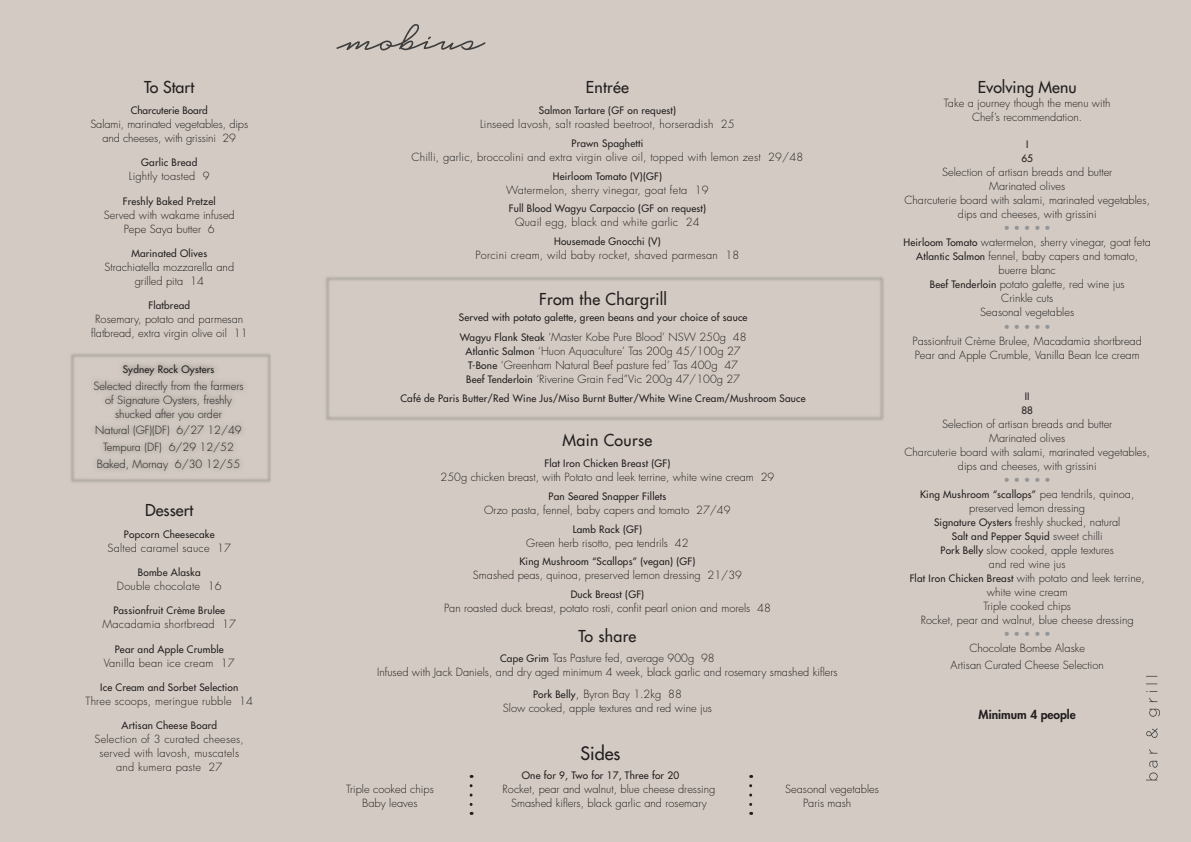
<style>
.page{position:relative;width:1191px;height:842px;background:#d3cbc3}
.page>*{position:absolute;margin:0;border:0;box-sizing:border-box;transform-origin:0 0}
.t1{font:500 18px "Futura Std";color:#231f20}
.t2{font:500 16px "Futura Std";letter-spacing:.02em;color:#231f20}
.t3{font:500 16px "Futura Std";color:#231f20}
.t4{font:800 12px "Futura Std";color:#231f20}
.t5{font:300 11px/14px "Futura Std";color:#231f20;text-align:center}
.t6{font:300 11px/14px "Futura Std";letter-spacing:.02em;color:#231f20;text-align:center}
.t7{font:300 11px "Futura Std";color:#939598}
.t8{font:500 10px/14px "Futura Std";letter-spacing:.02em;color:#231f20;text-align:center}
.t9{font:500 10px "Futura Std";color:#231f20}
.s1{font-weight:500;font-size:10px}
.s2{font-size:12px}
.s3{color:#939598}
.s4{font-weight:300;font-size:11px}
</style>
<div class="page">
<svg style="left:1146px;top:761px;width:11px;height:19px"></svg>
<svg style="left:1149px;top:749px;width:8px;height:4px"></svg>
<svg style="left:1146px;top:728px;width:11px;height:10px"></svg>
<svg style="left:1149px;top:709px;width:11px;height:8px"></svg>
<svg style="left:1149px;top:698px;width:8px;height:4px"></svg>
<svg style="left:336px;top:24px;width:149px;height:26px"></svg>
<svg style="left:469px;top:786px;width:3px;height:29px"></svg>
<svg style="left:749px;top:786px;width:3px;height:29px"></svg>
<img style="left:326px;top:277px;width:558px;height:143px">
<img style="left:71px;top:353px;width:200px;height:130px">
<h2 class="t2" style="left:144px;top:77px;width:52px">To Start</h2>
<p class="t9" style="left:131px;top:104px;width:78px">Charcuterie Board</p>
<p class="t5" style="left:90px;top:117px;width:159px">Salami, marinated vegetables, dips and cheeses, with grissini 29</p>
<p class="t8" style="left:141px;top:156px;width:57px">Garlic Bread</p>
<p class="t6" style="left:129px;top:170px;width:82px">Lightly toasted 9</p>
<p class="t8" style="left:123px;top:194px;width:94px">Freshly Baked Pretzel</p>
<p class="t5" style="left:104px;top:208px;width:132px">Served with wakame infused<br>Pepe Saya butter 6</p>
<p class="t8" style="left:131px;top:246px;width:77px">Marinated Olives</p>
<p class="t5" style="left:104px;top:260px;width:131px">Strachiatella mozzarella and grilled pita 14</p>
<p class="t8" style="left:148px;top:299px;width:43px">Flatbread</p>
<p class="t5" style="left:91px;top:313px;width:158px">Rosemary, potato and parmesan flatbread, extra virgin olive oil 11</p>
<p class="t8" style="left:123px;top:362px;width:93px">Sydney Rock Oysters</p>
<p class="t5" style="left:93px;top:379px;width:152px">Selected directly from the farmers of Signature Oysters, freshly shucked after you order</p>
<p class="t5" style="left:95px;top:422px;width:148px;line-height:16.8px">Natural (GF)(DF) 6/27 12/49<br>Tempura (DF) 6/29 12/52<br>Baked, Mornay 6/30 12/55</p>
<h2 class="t3" style="left:145px;top:500px;width:50px">Dessert</h2>
<p class="t8" style="left:124px;top:527px;width:92px">Popcorn Cheesecake</p>
<p class="t6" style="left:107px;top:541px;width:125px">Salted caramel sauce 17</p>
<p class="t8" style="left:138px;top:565px;width:64px">Bombe Alaska</p>
<p class="t6" style="left:117px;top:579px;width:106px">Double chocolate 16</p>
<p class="t8" style="left:113px;top:604px;width:113px">Passionfruit Crème Brulee</p>
<p class="t6" style="left:102px;top:618px;width:135px">Macadamia shortbread 17</p>
<p class="t8" style="left:115px;top:642px;width:110px">Pear and Apple Crumble</p>
<p class="t6" style="left:104px;top:656px;width:132px">Vanilla bean ice cream 17</p>
<p class="t8" style="left:100px;top:680px;width:140px">Ice Cream and Sorbet Selection</p>
<p class="t6" style="left:85px;top:694px;width:169px">Three scoops, meringue rubble 14</p>
<p class="t8" style="left:121px;top:719px;width:97px">Artisan Cheese Board</p>
<p class="t6" style="left:94px;top:733px;width:151px">Selection of 3 curated cheeses, served with lavosh, muscatels and kumera paste 27</p>
<h2 class="t2" style="left:586px;top:77px;width:45px">Entrée</h2>
<p class="t8" style="left:539px;top:104px;width:139px">Salmon Tartare (GF on request)</p>
<p class="t6" style="left:480px;top:118px;width:256px">Linseed lavosh, salt roasted beetroot, horseradish 25</p>
<p class="t8" style="left:571px;top:136px;width:73px">Prawn Spaghetti</p>
<p class="t6" style="left:411px;top:150px;width:393px">Chilli, garlic, broccolini and extra virgin olive oil, topped with lemon zest 29/48</p>
<p class="t8" style="left:553px;top:169px;width:111px">Heirloom Tomato (V)(GF)</p>
<p class="t6" style="left:506px;top:183px;width:204px">Watermelon, sherry vinegar, goat feta 19</p>
<p class="t8" style="left:509px;top:202px;width:199px">Full Blood Wagyu Carpaccio (GF on request)</p>
<p class="t6" style="left:515px;top:216px;width:186px">Quail egg, black and white garlic 24</p>
<p class="t8" style="left:554px;top:234px;width:108px">Housemade Gnocchi (V)</p>
<p class="t6" style="left:475px;top:248px;width:265px">Porcini cream, wild baby rocket, shaved parmesan 18</p>
<h2 class="t2" style="left:539px;top:289px;width:129px">From the Chargrill</h2>
<p class="t8" style="left:459px;top:311px;width:290px">Served with potato galette, green beans and your choice of sauce</p>
<p class="t5" style="left:460px;top:330px;width:288px"><span class="s1">Wagyu Flank Steak</span> ‘Master Kobe Pure Blood’ NSW 250g 48<br><span class="s1">Atlantic Salmon</span> ‘Huon Aquaculture’ Tas 200g 45/100g 27<br><span class="s1">T-Bone</span> ‘Greenham Natural Beef pasture fed’ Tas 400g 47<br><span class="s1">Beef Tenderloin</span> ‘Riverine Grain Fed”Vic 200g 47/100g 27</p>
<p class="t8" style="left:400px;top:391px;width:407px">Café de Paris Butter/Red Wine Jus/Miso Burnt Butter/White Wine Cream/Mushroom Sauce</p>
<h2 class="t2" style="left:562px;top:430px;width:91px">Main Course</h2>
<p class="t8" style="left:544px;top:457px;width:127px">Flat Iron Chicken Breast (GF)</p>
<p class="t5" style="left:440px;top:471px;width:335px">250g chicken breast, with Potato and leek terrine, white wine cream 29</p>
<p class="t8" style="left:548px;top:489px;width:119px">Pan Seared Snapper Fillets</p>
<p class="t5" style="left:484px;top:503px;width:248px">Orzo pasta, fennel, baby capers and tomato 27/49</p>
<p class="t8" style="left:572px;top:522px;width:71px">Lamb Rack (GF)</p>
<p class="t5" style="left:526px;top:536px;width:164px">Green herb risotto, pea tendrils 42</p>
<p class="t8" style="left:519px;top:555px;width:178px">King Mushroom “Scallops” (vegan) (GF)</p>
<p class="t5" style="left:473px;top:569px;width:271px">Smashed peas, quinoa, preserved lemon dressing 21/39</p>
<p class="t8" style="left:570px;top:587px;width:75px">Duck Breast (GF)</p>
<p class="t5" style="left:444px;top:601px;width:328px">Pan roasted duck breast, potato rosti, confit pearl onion and morels 48</p>
<h2 class="t2" style="left:578px;top:626px;width:60px">To share</h2>
<p class="t5" style="left:377px;top:651px;width:462px"><span class="s1">Cape Grim</span> Tas Pasture fed, average 900g 98<br>Infused with Jack Daniels, and dry aged minimum 4 week, black garlic and rosemary smashed kiflers</p>
<p class="t5" style="left:503px;top:688px;width:211px"><span class="s1">Pork Belly</span><span class="s2">,</span> Byron Bay 1.2kg 88<br>Slow cooked, apple textures and red wine jus</p>
<h1 class="t1" style="left:580px;top:742px;width:41px">Sides</h1>
<p class="t8" style="left:522px;top:768px;width:159px">One for 9, Two for 17, Three for 20</p>
<p class="t5" style="left:346px;top:782px;width:89px">Triple cooked chips</p>
<p class="t5" style="left:502px;top:782px;width:214px">Rocket, pear and walnut, blue cheese dressing</p>
<p class="t5" style="left:785px;top:782px;width:95px">Seasonal vegetables</p>
<p class="t5" style="left:362px;top:796px;width:57px">Baby leaves</p>
<p class="t5" style="left:511px;top:796px;width:197px">Smashed kiflers, black garlic and rosemary</p>
<p class="t5" style="left:803px;top:796px;width:50px">Paris mash</p>
<h2 class="t3" style="left:978px;top:77px;width:100px">Evolving Menu</h2>
<p class="t5" style="left:944px;top:97px;width:168px">Take a journey though the menu with<br>Chef’s recommendation.</p>
<p class="t8" style="left:1021px;top:138px;width:13px">I<br>65</p>
<p class="t5" style="left:904px;top:166px;width:247px">Selection of artisan breads and butter<br>Marinated olives<br>Charcuterie board with salami, marinated vegetables, dips and cheeses, with grissini</p>
<p class="t5" style="left:903px;top:222px;width:249px"><span class="s3">• • • • •<br></span><span class="s1">Heirloom Tomato</span> watermelon, sherry vinegar, goat feta<br><span class="s1">Atlantic Salmon</span> fennel, baby capers and tomato, buerre blanc<br><span class="s1">Beef Tenderloin</span> potato galette, red wine jus<br>Crinkle cuts<br>Seasonal vegetables</p>
<p class="t7" style="left:1003px;top:320px;width:49px">• • • • •</p>
<p class="t5" style="left:912px;top:334px;width:231px;text-align:left">Passionfruit Crème Brulee, Macadamia shortbread<br>Pear and Apple Crumble, Vanilla Bean Ice cream</p>
<p class="t8" style="left:1021px;top:389px;width:13px">II<br>88</p>
<p class="t5" style="left:904px;top:417px;width:247px">Selection of artisan breads and butter<br>Marinated olives<br>Charcuterie board with salami, marinated vegetables, dips and cheeses, with grissini</p>
<p class="t7" style="left:1003px;top:473px;width:49px">• • • • •</p>
<p class="t8" style="left:920px;top:487px;width:216px">King Mushroom “scallops” <span class="s4">pea tendrils, quinoa,</span></p>
<p class="t5" style="left:934px;top:501px;width:188px">preserved lemon dressing<br><span class="s1">Signature Oysters</span> freshly shucked, natural</p>
<p class="t8" style="left:951px;top:529px;width:152px">Salt and Pepper Squid <span class="s4">sweet chilli</span></p>
<p class="t5" style="left:909px;top:543px;width:236px"><span class="s1">Pork Belly</span> slow cooked, apple textures<br>and red wine jus<br><span class="s1">Flat Iron Chicken Breast</span> with potato and leek terrine, white wine cream<br>Triple cooked chips<br>Rocket, pear and walnut, blue cheese dressing</p>
<p class="t7" style="left:1003px;top:627px;width:49px">• • • • •</p>
<p class="t5" style="left:950px;top:640px;width:155px;line-height:16.8px">Chocolate Bombe Alaske<br>Artisan Curated Cheese Selection</p>
<p class="t4" style="left:978px;top:707px;width:99px">Minimum 4 people</p>
</div>
